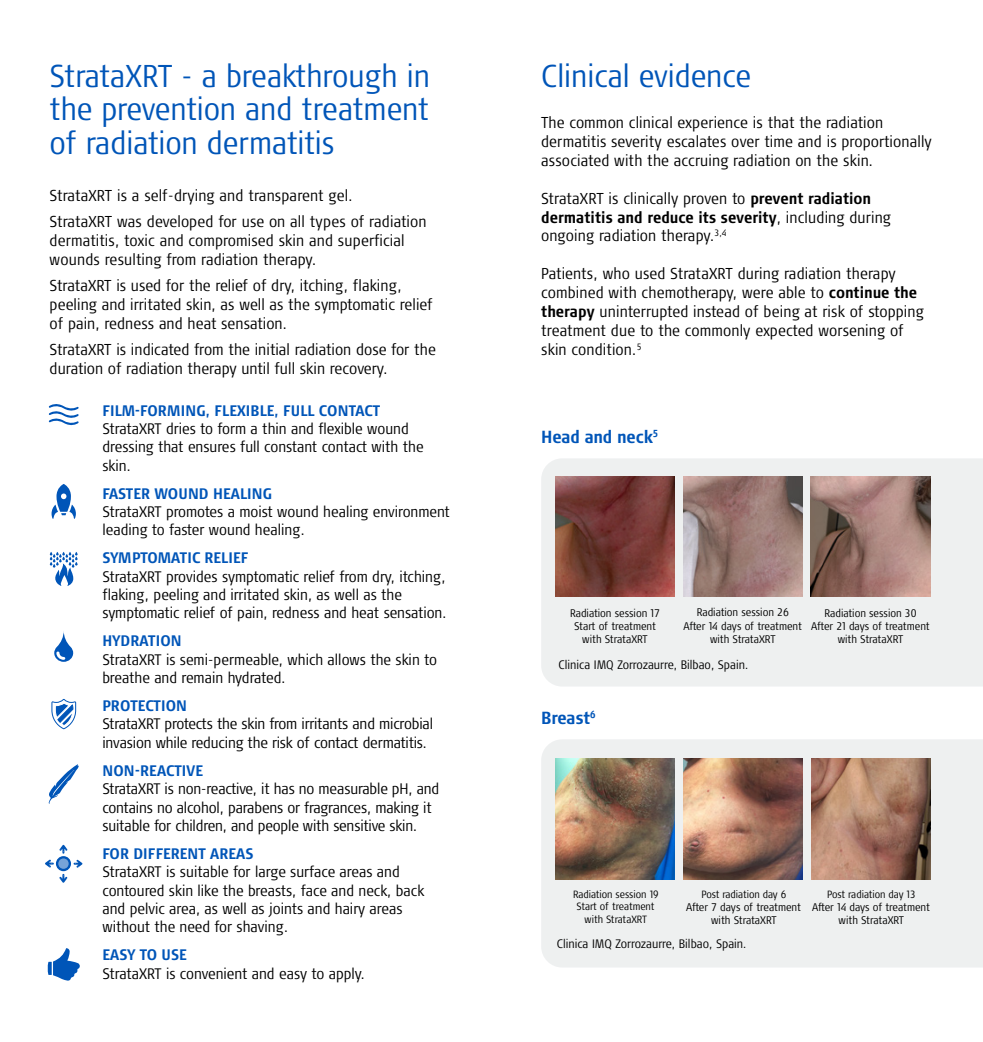
<style>
.page{position:relative;width:983px;height:1042px;background:#fff}
.page>*{position:absolute;margin:0;border:0;box-sizing:border-box;transform-origin:0 0}
.t1{font:300 condensed 31.5px/33.2px "Signa Pro";color:#0055b8;text-align:justify}
.t2{font:700 condensed 17.5px "Signa Pro";color:#0055b8}
.t3{font:300 condensed 15.75px/18.9px "Signa Pro";letter-spacing:.005em;color:#000}
.t4{font:300 condensed 15.22px/18.2px "Signa Pro";color:#000}
.t5{font:700 condensed 15.22px "Signa Pro";letter-spacing:.01em;color:#0055b8}
.t6{font:300 condensed 12.25px "Signa Pro";color:#000}
.t7{font:300 condensed 11.03px/13.3px "Signa Pro";color:#000;text-align:center}
.t8{font:300 condensed 10.5px/12.6px "Signa Pro";color:#000;text-align:center}
.s1{font-weight:700}
</style>
<div class="page">
<svg style="left:49px;top:404px;width:30px;height:22px"></svg>
<svg style="left:52px;top:484px;width:24px;height:35px"></svg>
<svg style="left:54px;top:631px;width:19px;height:31px"></svg>
<svg style="left:47px;top:948px;width:33px;height:33px"></svg>
<svg style="left:45px;top:845px;width:37px;height:38px"></svg>
<svg style="left:51px;top:698px;width:25px;height:32px"></svg>
<svg style="left:49px;top:764px;width:30px;height:40px"></svg>
<div style="left:541px;top:739px;width:441px;height:228px;background:#eef0f0"></div>
<div style="left:541px;top:458px;width:441px;height:228px;background:#eef0f0"></div>
<img style="left:555px;top:476px;width:119px;height:121px">
<img style="left:683px;top:476px;width:119px;height:121px">
<img style="left:810px;top:476px;width:119px;height:121px">
<img style="left:555px;top:758px;width:119px;height:121px">
<img style="left:811px;top:758px;width:119px;height:121px">
<svg style="left:50px;top:552px;width:28px;height:34px"></svg>
<img style="left:683px;top:758px;width:119px;height:121px">
<h1 class="t1" style="left:50px;top:59px;width:381px">StrataXRT - a breakthrough in the prevention and treatment of radiation dermatitis</h1>
<h1 class="t1" style="left:541px;top:60px;width:211px">Clinical evidence</h1>
<p class="t3" style="left:50px;top:182px;width:378px;line-height:26.2px">StrataXRT is a self-drying and transparent gel.<br>StrataXRT was developed for use on all types of radiation</p>
<p class="t3" style="left:50px;top:231px;width:356px">dermatitis, toxic and compromised skin and superficial wounds resulting from radiation therapy.</p>
<p class="t3" style="left:50px;top:276px;width:384px">StrataXRT is used for the relief of dry, itching, flaking, peeling and irritated skin, as well as the symptomatic relief of pain, redness and heat sensation.</p>
<p class="t3" style="left:50px;top:340px;width:387px">StrataXRT is indicated from the initial radiation dose for the duration of radiation therapy until full skin recovery.</p>
<p class="t3" style="left:541px;top:113px;width:392px">The common clinical experience is that the radiation dermatitis severity escalates over time and is proportionally associated with the accruing radiation on the skin.</p>
<p class="t3" style="left:541px;top:189px;width:351px">StrataXRT is clinically proven to <span class="s1">prevent radiation dermatitis and reduce its severity</span>, including during ongoing radiation therapy.<sup>3,4</sup></p>
<p class="t3" style="left:541px;top:264px;width:384px">Patients, who used StrataXRT during radiation therapy combined with chemotherapy, were able to <span class="s1">continue the therapy</span> uninterrupted instead of being at risk of stopping treatment due to the commonly expected worsening of skin condition.<sup>5</sup></p>
<p class="t5" style="left:102px;top:401px;width:279px">FILM-FORMING, FLEXIBLE, FULL CONTACT</p>
<p class="t4" style="left:102px;top:419px;width:322px">StrataXRT dries to form a thin and flexible wound dressing that ensures full constant contact with the skin.</p>
<p class="t5" style="left:102px;top:484px;width:171px">FASTER WOUND HEALING</p>
<p class="t4" style="left:102px;top:502px;width:349px">StrataXRT promotes a moist wound healing environment leading to faster wound healing.</p>
<p class="t5" style="left:102px;top:549px;width:147px">SYMPTOMATIC RELIEF</p>
<p class="t4" style="left:102px;top:567px;width:346px">StrataXRT provides symptomatic relief from dry, itching, flaking, peeling and irritated skin, as well as the symptomatic relief of pain, redness and heat sensation.</p>
<p class="t5" style="left:102px;top:632px;width:81px">HYDRATION</p>
<p class="t4" style="left:102px;top:650px;width:336px">StrataXRT is semi-permeable, which allows the skin to breathe and remain hydrated.</p>
<p class="t5" style="left:102px;top:697px;width:86px">PROTECTION</p>
<p class="t4" style="left:102px;top:715px;width:332px">StrataXRT protects the skin from irritants and microbial invasion while reducing the risk of contact dermatitis.</p>
<p class="t5" style="left:102px;top:761px;width:102px">NON-REACTIVE</p>
<p class="t4" style="left:102px;top:780px;width:338px">StrataXRT is non-reactive, it has no measurable pH, and contains no alcohol, parabens or fragrances, making it suitable for children, and people with sensitive skin.</p>
<p class="t5" style="left:102px;top:844px;width:152px">FOR DIFFERENT AREAS</p>
<p class="t4" style="left:102px;top:863px;width:323px">StrataXRT is suitable for large surface areas and contoured skin like the breasts, face and neck, back and pelvic area, as well as joints and hairy areas without the need for shaving.</p>
<p class="t5" style="left:102px;top:946px;width:86px">EASY TO USE</p>
<p class="t4" style="left:102px;top:964px;width:264px">StrataXRT is convenient and easy to apply.</p>
<p class="t2" style="left:541px;top:426px;width:119px">Head and neck<sup>5</sup></p>
<p class="t7" style="left:570px;top:606px;width:91px">Radiation session 17<br>Start of treatment with StrataXRT</p>
<p class="t7" style="left:683px;top:606px;width:120px">Radiation session 26<br>After 14 days of treatment with StrataXRT</p>
<p class="t7" style="left:811px;top:606px;width:120px">Radiation session 30<br>After 21 days of treatment with StrataXRT</p>
<p class="t6" style="left:558px;top:657px;width:191px">Clinica IMQ Zorrozaurre, Bilbao, Spain.</p>
<p class="t2" style="left:541px;top:707px;width:56px">Breast<sup>6</sup></p>
<p class="t8" style="left:573px;top:887px;width:87px">Radiation session 19<br>Start of treatment with StrataXRT</p>
<p class="t8" style="left:826px;top:887px;width:90px">Post radiation day 13</p>
<p class="t8" style="left:701px;top:887px;width:86px">Post radiation day 6</p>
<p class="t7" style="left:686px;top:900px;width:116px">After 7 days of treatment with StrataXRT</p>
<p class="t7" style="left:811px;top:900px;width:119px">After 14 days of treatment with StrataXRT</p>
<p class="t6" style="left:556px;top:936px;width:191px">Clinica IMQ Zorrozaurre, Bilbao, Spain.</p>
</div>
